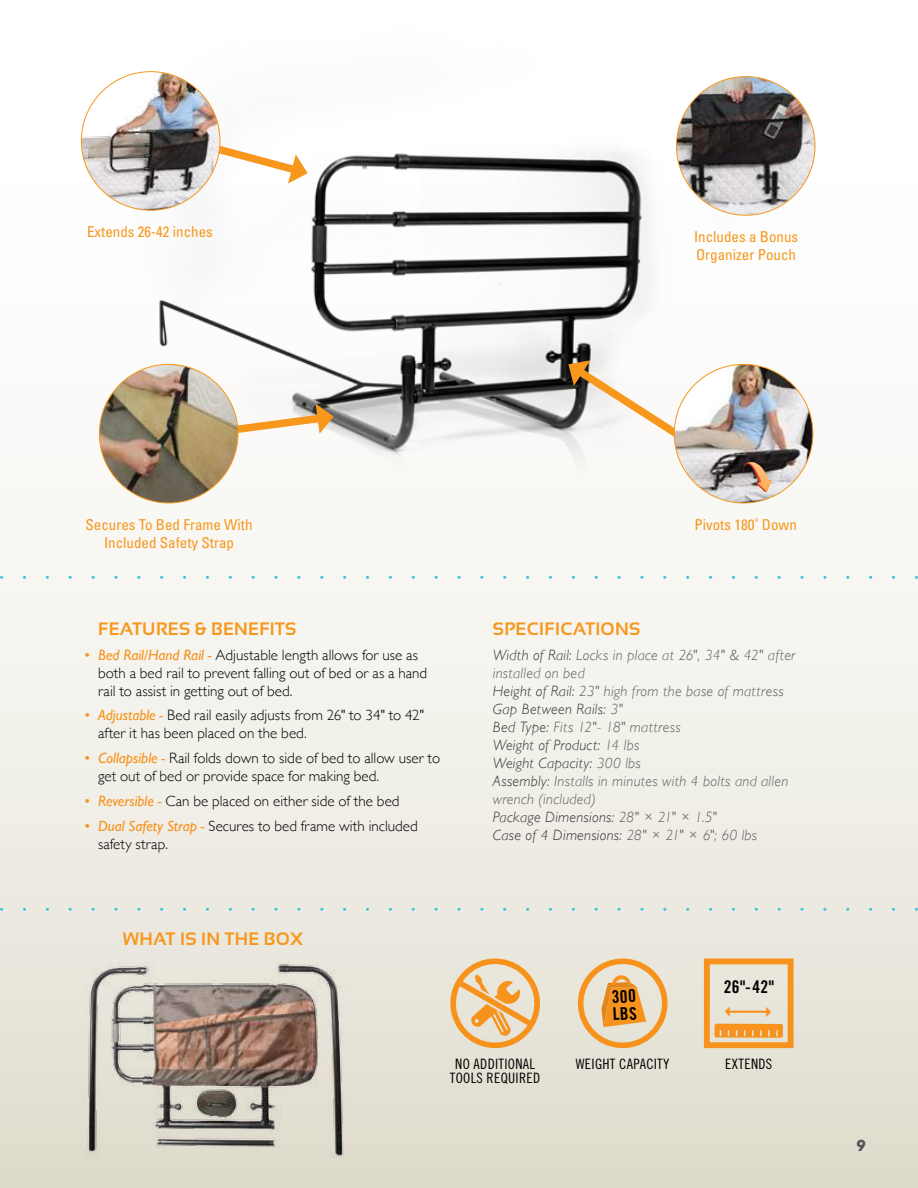
<style>
.page{position:relative;width:918px;height:1188px;background:#fff}
.page>*{position:absolute;margin:0;border:0;box-sizing:border-box;transform-origin:0 0}
.t1{font:700 18px "Sansation";letter-spacing:.02em;color:#f7971c}
.t2{font:17.55px/17.5px "Trade Gothic LT Std Bd Cn 20";color:#000}
.t3{font:italic 700 16.5px "Gill Sans";color:#57585b}
.t4{font:300 15px/18px "Gill Sans";color:#000}
.t5{font:italic 300 15px/18px "Gill Sans";letter-spacing:.015em;color:#605f60}
.t6{font:condensed 15px/18px "Univers LT Std";color:#f7971c}
.t7{font:14.25px/14.2px "Trade Gothic LT Std Cn 18";letter-spacing:.02em;color:#000;text-align:center}
.s1{font-weight:400;font-style:italic;color:#f7931d}
.s2{color:#373536}
</style>
<div class="page">
<div style="left:0;top:0;width:918px;height:1188px;background:linear-gradient(to bottom,#fff,#e1e0d3)"></div>
<img style="left:95px;top:0;width:710px;height:530px">
<svg style="left:205px;top:126px;width:103px;height:58px"></svg>
<svg style="left:232px;top:404px;width:102px;height:40px"></svg>
<svg style="left:566px;top:359px;width:136px;height:95px"></svg>
<svg style="left:2px;top:908px;width:914px;height:3px;background:#dae6df"></svg>
<svg style="left:2px;top:576px;width:914px;height:3px"></svg>
<img style="left:81px;top:72px;width:139px;height:138px;border-radius:69px">
<img style="left:674px;top:364px;width:139px;height:139px;border-radius:69px">
<img style="left:99px;top:364px;width:139px;height:139px;border-radius:69px">
<img style="left:676px;top:77px;width:139px;height:138px;border-radius:69px">
<svg style="left:742px;top:462px;width:30px;height:30px"></svg>
<img style="left:68px;top:962px;width:295px;height:203px">
<svg style="left:450px;top:958px;width:90px;height:90px;background:#ecc897"></svg>
<svg style="left:578px;top:958px;width:90px;height:90px;background:#ecc491"></svg>
<svg style="left:704px;top:958px;width:90px;height:90px;background:#edc694"></svg>
<p class="t6" style="left:87px;top:222px;width:127px">Extends 26-42 inches</p>
<p class="t6" style="left:694px;top:228px;width:106px">Includes a Bonus<br>Organizer Pouch</p>
<p class="t6" style="left:86px;top:516px;width:168px">Secures To Bed Frame With</p>
<p class="t6" style="left:694px;top:516px;width:104px">Pivots 180˚ Down</p>
<p class="t6" style="left:104px;top:534px;width:132px">Included Safety Strap</p>
<p class="t1" style="left:98px;top:618px;width:200px">FEATURES &amp; BENEFITS</p>
<p class="t4" style="left:98px;top:645px;width:331px;text-indent:-13px"><span class="s1">• Bed Rail/Hand Rail -</span> Adjustable length allows for use as both a bed rail to prevent falling out of bed or as a hand rail to assist in getting out of bed.</p>
<p class="t4" style="left:98px;top:706px;width:327px;text-indent:-14px"><span class="s1">• Adjustable -</span> Bed rail easily adjusts from 26" to 34" to 42" after it has been placed on the bed.</p>
<p class="t4" style="left:98px;top:748px;width:344px;text-indent:-14px"><span class="s1">• Collapsible -</span> Rail folds down to side of bed to allow user to get out of bed or provide space for making bed.</p>
<p class="t4" style="left:85px;top:791px;width:316px"><span class="s1">• Reversible -</span> Can be placed on either side of the bed</p>
<p class="t4" style="left:98px;top:816px;width:321px;text-indent:-14px"><span class="s1">• Dual Safety Strap -</span> Secures to bed frame with included safety strap.</p>
<p class="t1" style="left:493px;top:618px;width:149px">SPECIFICATIONS</p>
<p class="t5" style="left:493px;top:646px;width:304px"><span class="s2">Width of Rail:</span> Locks in place at 26", 34" &amp; 42" after installed on bed<br><span class="s2">Height of Rail:</span> 23" high from the base of mattress <span class="s2">Gap Between Rails:</span> 3"<br><span class="s2">Bed Type:</span> Fits 12"- 18" mattress<br><span class="s2">Weight of Product:</span> 14 lbs<br><span class="s2">Weight Capacity:</span> 300 lbs<br><span class="s2">Assembly:</span> Installs in minutes with 4 bolts and allen wrench (included)<br><span class="s2">Package Dimensions:</span> 28" × 21" × 1.5"<br><span class="s2">Case of 4 Dimensions:</span> 28" × 21" × 6"; 60 lbs</p>
<p class="t1" style="left:123px;top:928px;width:182px">WHAT IS IN THE BOX</p>
<p class="t2" style="left:611px;top:988px;width:26px;rotate:-3deg">300<br>LBS</p>
<p class="t2" style="left:724px;top:978px;width:52px">26" -42"</p>
<p class="t7" style="left:450px;top:1057px;width:92px">NO ADDITIONAL<br>TOOLS REQUIRED</p>
<p class="t7" style="left:576px;top:1057px;width:95px">WEIGHT CAPACITY</p>
<p class="t7" style="left:725px;top:1057px;width:49px">EXTENDS</p>
<p class="t3" style="left:856px;top:1136px;width:11px">9</p>
</div>
